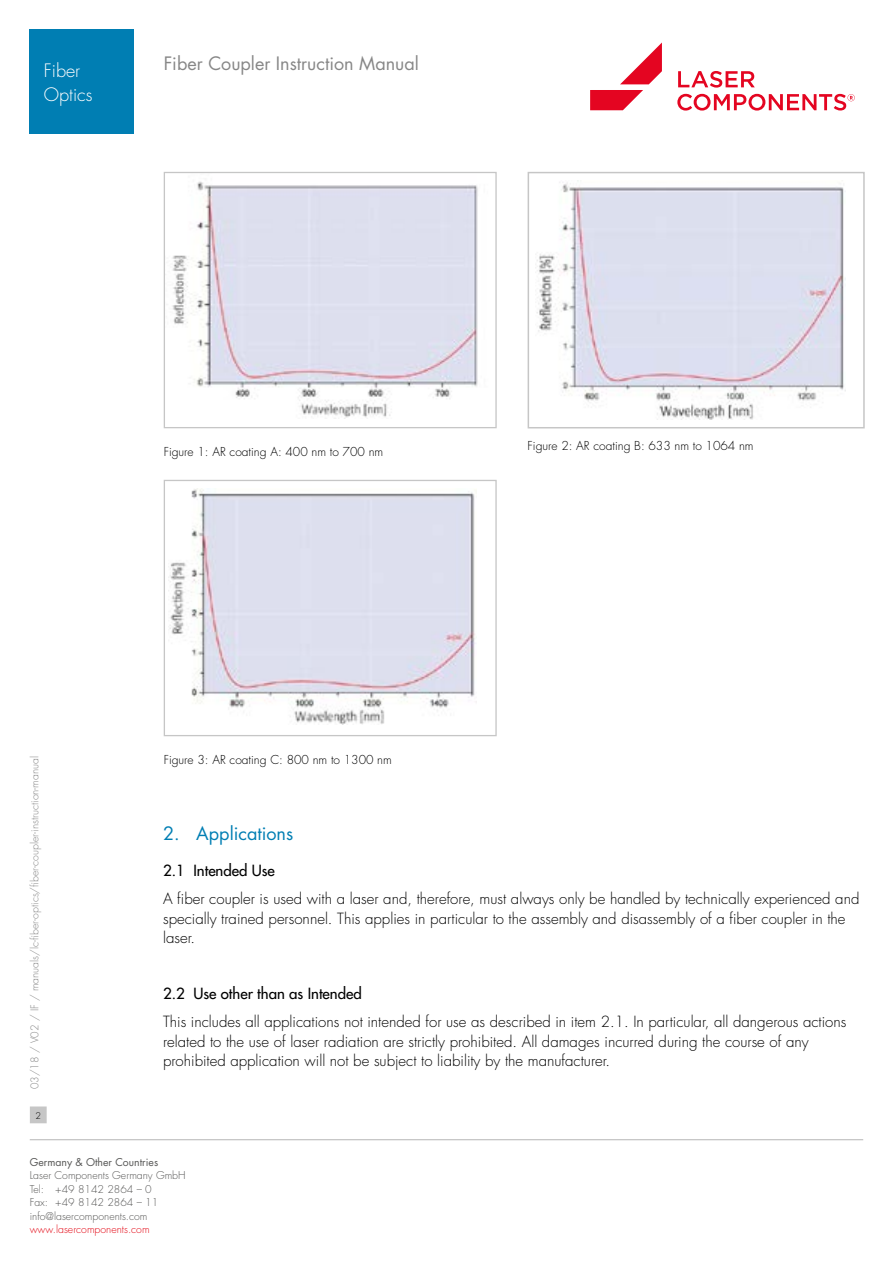
<style>
.page{position:relative;width:893px;height:1263px;background:#fff}
.page>*{position:absolute;margin:0;border:0;box-sizing:border-box;transform-origin:0 0}
.t1{font:18px "Futura Std";color:#878787}
.t2{font:18px "Futura Std";color:#007eb3}
.t3{font:300 18px/24px "Futura Std";color:#fff}
.t4{font:300 15px/19.5px "Futura Std";color:#000}
.t5{font:500 15px "Futura Std";color:#000}
.t6{font:300 12px "Futura Std";color:#000}
.t7{font:300 10.5px/13.5px "Futura Std";color:#575756}
.t8{font:300 10.5px "Futura Std";color:#878787}
.t9{font:300 10.5px "Futura Std";color:#e30613}
.t10{font:10.5px "Futura Std";color:#575756}
.t11{font:300 9px "Futura Std";color:#000}
</style>
<div class="page">
<hr style="left:30px;top:1139px;width:833px;height:1px;background:#c6c6c6">
<div style="left:31px;top:1107px;width:15px;height:16px;background:#c6c6c6"></div>
<div style="left:30px;top:1106px;width:17px;height:17px;border:1px solid #c6c6c6"></div>
<svg style="left:677px;top:71px;width:178px;height:40px"></svg>
<svg style="left:590px;top:43px;width:72px;height:67px"></svg>
<img style="left:172px;top:181px;width:306px;height:238px">
<div style="left:164px;top:172px;width:333px;height:256px;border:1px solid #c6c6c6"></div>
<img style="left:535px;top:182px;width:309px;height:238px">
<div style="left:528px;top:172px;width:337px;height:256px;border:2px solid #c6c6c6"></div>
<img style="left:169px;top:489px;width:308px;height:236px">
<div style="left:164px;top:480px;width:333px;height:256px;border:1px solid #c6c6c6"></div>
<div style="left:30px;top:30px;width:104px;height:104px;background:#007eb3"></div>
<p class="t3" style="left:44px;top:59px;width:50px">Fiber<br>Optics</p>
<p class="t1" style="left:164px;top:52px;width:257px">Fiber Coupler Instruction Manual</p>
<p class="t8" style="left:28px;top:1089px;width:335px;rotate:-90deg">03/18 / V02 / IF / manuals/lc-fiber-optics/fiber-coupler-instruction-manual</p>
<p class="t11" style="left:35px;top:1110px;width:7px">2</p>
<p class="t6" style="left:164px;top:444px;width:221px">Figure 1: AR coating A: 400 nm to 700 nm</p>
<p class="t6" style="left:528px;top:439px;width:228px">Figure 2: AR coating B: 633 nm to 1064 nm</p>
<p class="t6" style="left:164px;top:752px;width:230px">Figure 3: AR coating C: 800 nm to 1300 nm</p>
<p class="t2" style="left:163px;top:822px;width:132px">2. Applications</p>
<p class="t5" style="left:163px;top:861px;width:113px">2.1 Intended Use</p>
<p class="t4" style="left:163px;top:889px;width:698px">A fiber coupler is used with a laser and, therefore, must always only be handled by technically experienced and specially trained personnel. This applies in particular to the assembly and disassembly of a fiber coupler in the laser.</p>
<p class="t5" style="left:163px;top:984px;width:200px">2.2 Use other than as Intended</p>
<p class="t4" style="left:163px;top:1012px;width:685px">This includes all applications not intended for use as described in item 2.1. In particular, all dangerous actions related to the use of laser radiation are strictly prohibited. All damages incurred during the course of any prohibited application will not be subject to liability by the manufacturer.</p>
<p class="t10" style="left:30px;top:1155px;width:130px">Germany &amp; Other Countries</p>
<p class="t7" style="left:30px;top:1169px;width:157px">Laser Components Germany GmbH<br>Tel: +49 8142 2864 – 0<br>Fax: +49 8142 2864 – 11 info@lasercomponents.com</p>
<p class="t9" style="left:30px;top:1223px;width:121px">www.lasercomponents.com</p>
</div>
